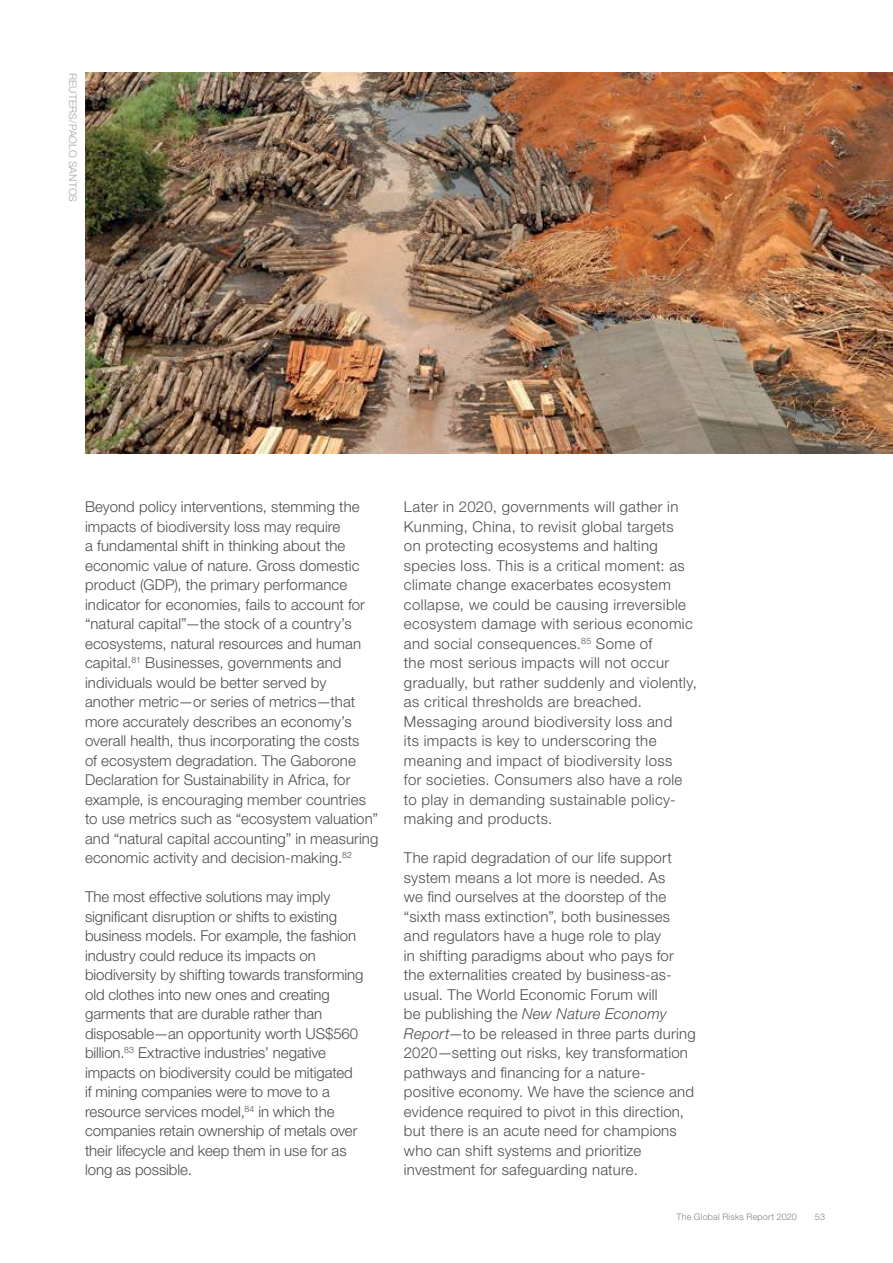
<style>
.page{position:relative;width:893px;height:1263px;background:#fff}
.page>*{position:absolute;margin:0;border:0;box-sizing:border-box;transform-origin:0 0}
.t1{font:300 15px/19.5px "Helvetica Neue LT Pro";letter-spacing:.01em;color:#4d4d4f}
.t2{font:300 10.5px "Helvetica Neue LT Pro";letter-spacing:.015em;color:#a2a4a7}
.t3{font:300 9px "Helvetica Neue LT Pro";letter-spacing:.025em;color:#808285}
.s1{font-style:italic}
</style>
<div class="page">
<img style="left:85px;top:73px;width:808px;height:381px">
<p class="t2" style="left:79px;top:73px;width:131px;rotate:90deg">REUTERS/PAOLO SANTOS</p>
<p class="t1" style="left:85px;top:497px;width:295px">Beyond policy interventions, stemming the impacts of biodiversity loss may require<br>a fundamental shift in thinking about the economic value of nature. Gross domestic product (GDP), the primary performance indicator for economies, fails to account for “natural capital”—the stock of a country’s ecosystems, natural resources and human capital.<sup>81</sup> Businesses, governments and individuals would be better served by another metric—or series of metrics—that more accurately describes an economy’s overall health, thus incorporating the costs<br>of ecosystem degradation. The Gaborone Declaration for Sustainability in Africa, for example, is encouraging member countries to use metrics such as “ecosystem valuation” and “natural capital accounting” in measuring economic activity and decision-making.<sup>82</sup></p>
<p class="t1" style="left:85px;top:887px;width:280px">The most effective solutions may imply significant disruption or shifts to existing business models. For example, the fashion industry could reduce its impacts on biodiversity by shifting towards transforming old clothes into new ones and creating garments that are durable rather than disposable—an opportunity worth US$560 billion.<sup>83</sup> Extractive industries’ negative impacts on biodiversity could be mitigated<br>if mining companies were to move to a resource services model,<sup>84</sup> in which the companies retain ownership of metals over their lifecycle and keep them in use for as long as possible.</p>
<p class="t1" style="left:404px;top:497px;width:294px">Later in 2020, governments will gather in Kunming, China, to revisit global targets<br>on protecting ecosystems and halting species loss. This is a critical moment: as climate change exacerbates ecosystem collapse, we could be causing irreversible ecosystem damage with serious economic and social consequences.<sup>85</sup> Some of<br>the most serious impacts will not occur gradually, but rather suddenly and violently, as critical thresholds are breached.<br>Messaging around biodiversity loss and<br>its impacts is key to underscoring the meaning and impact of biodiversity loss<br>for societies. Consumers also have a role to play in demanding sustainable policy&shy;making and products.</p>
<p class="t1" style="left:404px;top:848px;width:293px">The rapid degradation of our life support system means a lot more is needed. As<br>we find ourselves at the doorstep of the “sixth mass extinction”, both businesses and regulators have a huge role to play<br>in shifting paradigms about who pays for the externalities created by business-as&shy;usual. The World Economic Forum will<br>be publishing the <span class="s1">New Nature Economy Report</span>—to be released in three parts during 2020—setting out risks, key transformation pathways and financing for a nature&shy;positive economy. We have the science and evidence required to pivot in this direction, but there is an acute need for champions who can shift systems and prioritize investment for safeguarding nature.</p>
<p class="t3" style="left:676px;top:1212px;width:122px">The Global Risks Report 2020</p>
<p class="t3" style="left:815px;top:1212px;width:12px">53</p>
</div>
